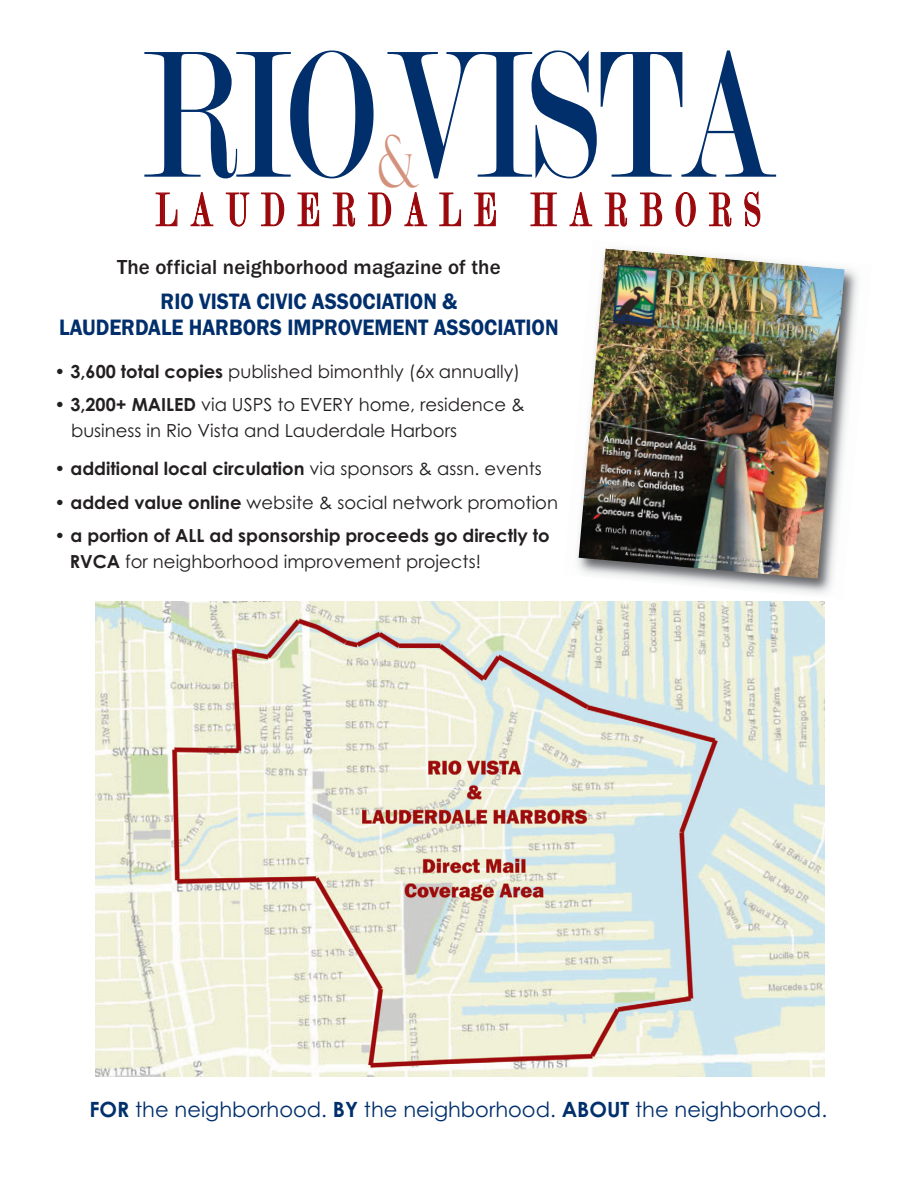
<style>
.page{position:relative;width:918px;height:1188px;background:#fff}
.page>*{position:absolute;margin:0;border:0;box-sizing:border-box;transform-origin:0 0}
.t1{font:193.2px "Modern";letter-spacing:-.025em;color:#002f6c;scale:.71 1}
.t2{font:72px "Felix Titling";color:#d4927c;scale:.62 1}
.t3{font:50.4px "Modern";letter-spacing:.43em;color:#9b090d;scale:.63 1}
.t4{font:600 23.1px/26.1px "Franklin Gothic";color:#002f6c;text-align:center;scale:.91 1}
.t5{font:21px "Century Gothic";color:#002f6c}
.t6{font:500 21px "Franklin Gothic";letter-spacing:.005em;color:#231f20}
.t7{font:18px/25.5px "Century Gothic";color:#231f20}
.t8{font:700 18px/25.5px "Century Gothic";color:#231f20}
.s1{font-weight:700}
.s2{font-weight:400}
</style>
<div class="page">
<img style="left:577px;top:268px;width:281px;height:326px">
<img style="left:578px;top:248px;width:266px;height:331px">
<img style="left:95px;top:601px;width:729px;height:475px">
<h1 class="t1" style="left:142px;top:-3px;width:892px">RIOVISTA</h1>
<h3 class="t3" style="left:156px;top:179px;width:962px">LAUDERDALE HARBORS</h3>
<h2 class="t2" style="left:378px;top:120px;width:67px">&amp;</h2>
<p class="t6" style="left:117px;top:259px;width:385px">The official neighborhood magazine of the</p>
<p class="t4" style="left:59px;top:290px;width:550px">RIO VISTA CIVIC ASSOCIATION &amp;<br>LAUDERDALE HARBORS IMPROVEMENT ASSOCIATION</p>
<p class="t7" style="left:55px;top:360px;width:467px">• <span class="s1">3,600 total copies</span> published bimonthly (6x annually)</p>
<p class="t7" style="left:71px;top:394px;width:455px;text-indent:-17px">• <span class="s1">3,200+ MAILED</span> via USPS to EVERY home, residence &amp; business in Rio Vista and Lauderdale Harbors</p>
<p class="t8" style="left:55px;top:457px;width:489px"><span class="s2">•</span> additional local circulation <span class="s2">via sponsors &amp; assn. events</span></p>
<p class="t7" style="left:55px;top:491px;width:505px">• <span class="s1">added value online</span> website &amp; social network promotion</p>
<p class="t8" style="left:70px;top:524px;width:481px;text-indent:-15px"><span class="s2">•</span> a portion of ALL ad sponsorship proceeds go directly to<br>RVCA <span class="s2">for neighborhood improvement projects!</span></p>
<p class="t5" style="left:89px;top:1101px;width:739px"><span class="s1">FOR</span> the neighborhood. <span class="s1">BY</span> the neighborhood. <span class="s1">ABOUT</span> the neighborhood.</p>
</div>
